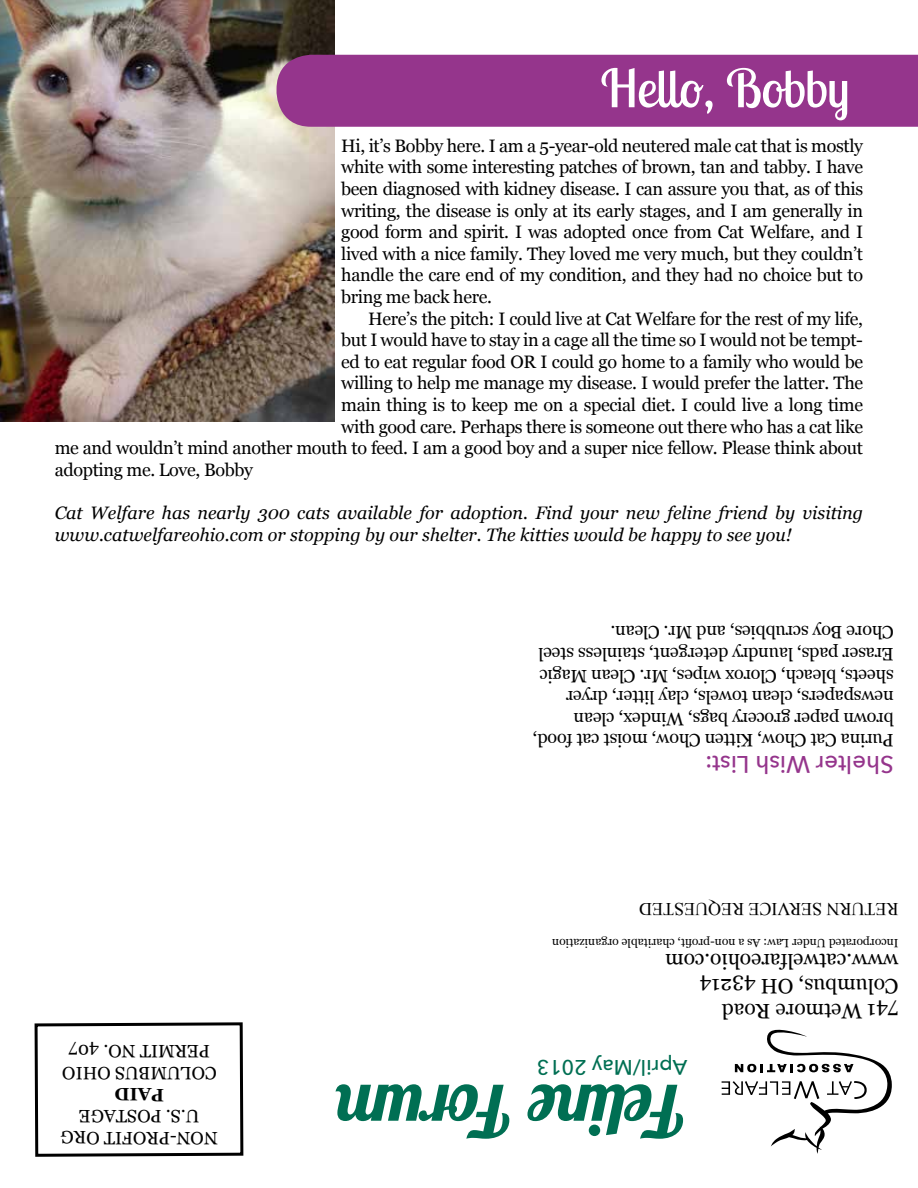
<style>
.page{position:relative;width:918px;height:1188px;background:#fff}
.page>*{position:absolute;margin:0;border:0;box-sizing:border-box;transform-origin:0 0}
.t1{font:italic 700 72px "Lobster Two";letter-spacing:-.02em;color:#006f53}
.t2{font:52.5px "Lobster Two";color:#fff}
.t3{font:500 24px "Avenir Next";color:#95358c}
.t4{font:21px/25.2px "Georgia";color:#000}
.t5{font:500 21px "Avenir Next";color:#006f53}
.t6{font:18px/21.6px "Georgia";letter-spacing:-.02em;color:#000;text-align:center}
.t7{font:italic 18px/21.6px "Georgia";color:#000}
.t8{font:18px "Times New Roman";color:#000}
.t9{font:700 18px "Georgia";color:#000}
.t10{font:12px "Georgia";color:#000}
</style>
<div class="page">
<img style="left:0;top:0;width:334px;height:421px">
<div style="left:277px;top:55px;width:641px;height:72px;background:#95358c"></div>
<svg style="left:34px;top:1022px;width:210px;height:135px"></svg>
<svg style="left:722px;top:1030px;width:170px;height:124px"></svg>
<h2 class="t2" style="left:601px;top:55px;width:251px">Hello, Bobby</h2>
<p class="t6" style="left:341px;top:134px;width:523px;text-align:justify">Hi, it’s Bobby here. I am a 5-year-old neutered male cat that is mostly white with some interesting patches of brown, tan and tabby. I have been diagnosed with kidney disease. I can assure you that, as of this writing, the disease is only at its early stages, and I am generally in good form and spirit. I was adopted once from Cat Welfare, and I lived with a nice family. They loved me very much, but they couldn’t handle the care end of my condition, and they had no choice but to bring me back here.</p>
<p class="t6" style="left:368px;top:307px;width:496px">Here’s the pitch: I could live at Cat Welfare for the rest of my life,</p>
<p class="t6" style="left:341px;top:329px;width:523px">but I would have to stay in a cage all the time so I would not be tempt-</p>
<p class="t6" style="left:341px;top:350px;width:523px">ed to eat regular food OR I could go home to a family who would be</p>
<p class="t6" style="left:341px;top:372px;width:523px">willing to help me manage my disease. I would prefer the latter. The</p>
<p class="t6" style="left:341px;top:393px;width:523px">main thing is to keep me on a special diet. I could live a long time</p>
<p class="t6" style="left:341px;top:415px;width:523px">with good care. Perhaps there is someone out there who has a cat like</p>
<p class="t6" style="left:55px;top:437px;width:810px">me and wouldn’t mind another mouth to feed. I am a good boy and a super nice fellow. Please think about</p>
<p class="t6" style="left:55px;top:458px;width:200px">adopting me. Love, Bobby</p>
<p class="t7" style="left:55px;top:501px;width:810px">Cat Welfare has nearly 300 cats available for adoption. Find your new feline friend by visiting www.catwelfareohio.com or stopping by our shelter. The kitties would be happy to see you!</p>
<p class="t6" style="left:894px;top:752px;width:362px;text-align:left;rotate:-180deg">Purina Cat Chow, Kitten Chow, moist cat food, brown paper grocery bags, Windex, clean newspapers, clean towels, clay litter, dryer sheets, bleach, Clorox wipes, Mr. Clean Magic Eraser pads, laundry detergent, stainless steel Chore Boy scrubbies, and Mr. Clean.</p>
<h3 class="t3" style="left:894px;top:779px;width:190px;rotate:-180deg">Shelter Wish List:</h3>
<p class="t8" style="left:899px;top:921px;width:261px;rotate:-180deg">RETURN SERVICE REQUESTED</p>
<p class="t10" style="left:899px;top:952px;width:348px;rotate:-180deg">Incorporated Under Law: As a non-profit, charitable organization</p>
<p class="t6" style="left:217px;top:1085px;width:156px;rotate:-180deg">COLUMBUS OHIO<br>PERMIT NO. 407</p>
<p class="t9" style="left:164px;top:1108px;width:51px;rotate:-180deg">PAID</p>
<p class="t6" style="left:218px;top:1149px;width:159px;rotate:-180deg">NON-PROFIT ORG<br>U.S. POSTAGE</p>
<p class="t4" style="left:899px;top:1025px;width:235px;rotate:-180deg">741 Wetmore Road<br>Columbus, OH 43214 www.catwelfareohio.com</p>
<p class="t5" style="left:688px;top:1080px;width:152px;rotate:-180deg">April/May 2013</p>
<h1 class="t1" style="left:688px;top:1157px;width:357px;rotate:-180deg">Feline Forum</h1>
</div>
